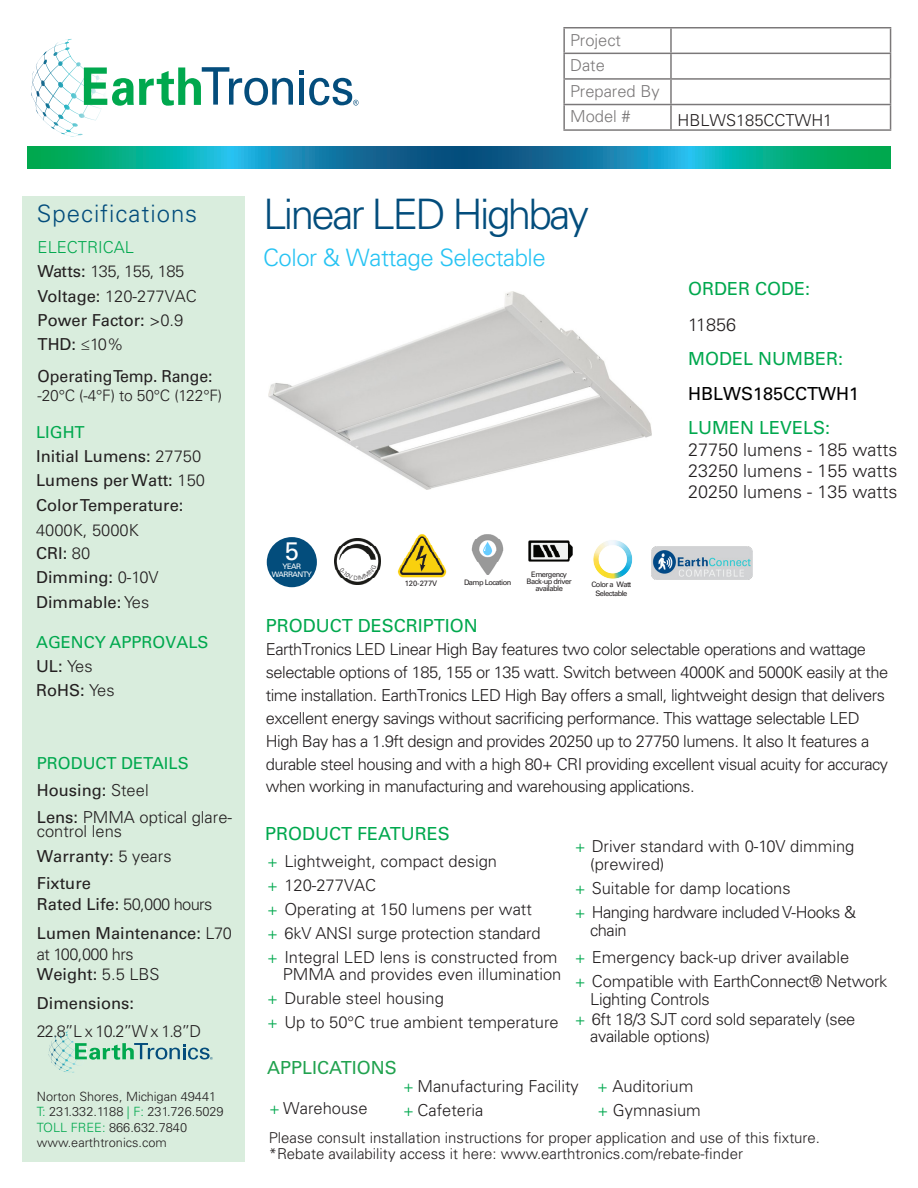
<style>
.page{position:relative;width:918px;height:1188px;background:#fff}
.page>*{position:absolute;margin:0;border:0;box-sizing:border-box;transform-origin:0 0}
.t1{font:300 42px "Univers LT Std";letter-spacing:-.06em;color:#034d7c}
.t2{font:25.5px "Univers LT Std";color:#fff}
.t3{font:300 24px "Univers LT Std";letter-spacing:-.02em;color:#27c3f3}
.t4{font:300 24px "Univers LT Std";letter-spacing:.04em;color:#034d7c}
.t5{font:18px "Univers LT Std";color:#00a84e}
.t6{font:300 18px/21px "Univers LT Std";color:#231f20;text-align:justify}
.t7{font:18px "Univers LT Std";color:#000}
.t8{font:18px "Univers LT Std";color:#21a24f}
.t9{font:300 16.5px/22.8px "Univers LT Std";letter-spacing:-.03em;color:#231f20}
.t10{font:300 16.5px/24px "Univers LT Std";color:#231f20}
.t11{font:16.5px/24.3px "Univers LT Std";color:#231f20}
.t12{font:16.5px/24px "Univers LT Std";color:#00a84e}
.t13{font:16.5px "Univers LT Std";color:#231f20;scale:.96 1}
.t14{font:300 16.5px "Univers LT Std";color:#221e1f}
.t15{font:300 15.75px "Univers LT Std";letter-spacing:-.01em;color:#231f20}
.t16{font:300 15px "Univers LT Std";color:#231f20}
.t17{font:300 12.75px/15.3px "Univers LT Std";color:#231f20}
.t18{font:7.65px "Univers LT Std";letter-spacing:-.01em;color:#231f20}
.t19{font:7.5px/9px "Univers LT Std";letter-spacing:-.07em;color:#231f20;text-align:center}
.t20{font:7.5px "Univers LT Std";letter-spacing:-.06em;color:#fff}
.s1{font-weight:300;color:#00a84e}
.s2{font-weight:300}
.s3{color:#00a84e}
.s4{color:#231f20}
.s5{font-weight:300;color:#231f20}
.s6{font-weight:400;color:#00a84e}
.s7{font-weight:400}
.s8{color:#00a84f}
</style>
<div class="page">
<div style="left:267px;top:537px;width:50px;height:50px;background:#034d7c;border-radius:50%"></div>
<div style="left:22px;top:197px;width:223px;height:965px;background:#d9eddd"></div>
<svg style="left:27px;top:146px;width:864px;height:22px;background:#0d9298"></svg>
<svg style="left:49px;top:1031px;width:19px;height:23px"></svg>
<svg style="left:75px;top:1043px;width:138px;height:17px"></svg>
<hr style="left:563px;top:27px;width:108px;height:2px;background:#231f20">
<hr style="left:563px;top:28px;width:2px;height:25px;background:#231f20">
<hr style="left:671px;top:27px;width:220px;height:2px;background:#231f20">
<hr style="left:670px;top:28px;width:2px;height:25px;background:#231f20">
<hr style="left:563px;top:53px;width:108px;height:1px;background:#231f20">
<hr style="left:563px;top:54px;width:2px;height:24px;background:#231f20">
<hr style="left:671px;top:53px;width:220px;height:1px;background:#231f20">
<hr style="left:670px;top:54px;width:2px;height:24px;background:#231f20">
<hr style="left:563px;top:78px;width:108px;height:2px;background:#231f20">
<hr style="left:563px;top:80px;width:2px;height:24px;background:#231f20">
<hr style="left:671px;top:78px;width:220px;height:2px;background:#231f20">
<hr style="left:670px;top:80px;width:2px;height:24px;background:#231f20">
<hr style="left:563px;top:104px;width:108px;height:1px;background:#231f20">
<hr style="left:563px;top:105px;width:2px;height:24px;background:#231f20">
<hr style="left:671px;top:104px;width:220px;height:1px;background:#231f20">
<hr style="left:670px;top:105px;width:2px;height:24px;background:#231f20">
<svg style="left:890px;top:28px;width:1px;height:101px"></svg>
<hr style="left:563px;top:129px;width:108px;height:2px;background:#231f20">
<hr style="left:671px;top:129px;width:220px;height:2px;background:#231f20">
<svg style="left:32px;top:39px;width:39px;height:53px"></svg>
<svg style="left:84px;top:67px;width:209px;height:39px"></svg>
<svg style="left:299px;top:70px;width:59px;height:36px"></svg>
<img style="left:398px;top:534px;width:49px;height:44px">
<img style="left:334px;top:538px;width:46px;height:46px">
<img style="left:471px;top:534px;width:33px;height:41px">
<img style="left:528px;top:540px;width:45px;height:22px">
<img style="left:651px;top:546px;width:101px;height:33px">
<img style="left:593px;top:540px;width:40px;height:39px">
<img style="left:269px;top:292px;width:383px;height:198px">
<svg style="left:340px;top:565px;width:37px;height:15px"></svg>
<p class="t4" style="left:37px;top:199px;width:162px">Specifications</p>
<p class="t11" style="left:38px;top:235px;width:161px"><span class="s1">ELECTRICAL<br></span>Watts: <span class="s2">135, 155, 185<br></span>Voltage: <span class="s2">120-277VAC<br></span>Power Factor: <span class="s2">&gt;0.9<br></span>THD: <span class="s2">≤10%</span></p>
<p class="t13" style="left:38px;top:366px;width:184px">Operating Temp. Range:</p>
<p class="t15" style="left:38px;top:386px;width:186px">-20°C (-4°F) to 50°C (122°F)</p>
<p class="t11" style="left:36px;top:420px;width:170px"><span class="s3">LIGHT<br></span>Initial Lumens: <span class="s2">27750<br></span>Lumens per Watt: <span class="s2">150<br></span>Color Temperature:<br><span class="s2">4000K, 5000K<br></span>CRI: <span class="s2">80<br></span>Dimming: <span class="s2">0-10V<br></span>Dimmable: <span class="s2">Yes</span></p>
<p class="t12" style="left:36px;top:631px;width:174px">AGENCY APPROVALS<br><span class="s4">UL:</span> <span class="s5">Yes<br></span><span class="s4">RoHS:</span> <span class="s5">Yes</span></p>
<p class="t10" style="left:37px;top:749px;width:197px;line-height:27px"><span class="s6">PRODUCT DETAILS<br></span><span class="s7">Housing:</span> Steel<br><span class="s7">Lens:</span> PMMA optical glare-</p>
<p class="t10" style="left:37px;top:818px;width:136px;line-height:26.2px">control lens<br><span class="s7">Warranty:</span> 5 years<br><span class="s7">Fixture</span></p>
<p class="t11" style="left:37px;top:890px;width:196px;line-height:29px">Rated Life: <span class="s2">50,000 hours<br></span>Lumen Maintenance: <span class="s2">L70</span></p>
<p class="t9" style="left:37px;top:944px;width:124px;line-height:19.8px">at 100,000 hrs<br><span class="s7">Weight:</span> 5.5 LBS</p>
<p class="t9" style="left:37px;top:988px;width:166px;line-height:28.7px"><span class="s7">Dimensions:<br></span>22.8”L x 10.2”W x 1.8”D</p>
<p class="t17" style="left:37px;top:1089px;width:188px">Norton Shores, Michigan 49441<br><span class="s3">T:</span> 231.332.1188 <span class="s3">| F:</span> 231.726.5029<br><span class="s3">TOLL FREE:</span> 866.632.7840 www.earthtronics.com</p>
<p class="t10" style="left:570px;top:27px;width:91px;line-height:25.7px">Project<br>Date<br>Prepared By<br>Model #</p>
<p class="t14" style="left:677px;top:110px;width:156px">HBLWS185CCTWH1</p>
<p class="t1" style="left:263px;top:189px;width:327px">Linear LED Highbay</p>
<p class="t3" style="left:263px;top:243px;width:284px">Color &amp; Wattage Selectable</p>
<p class="t2" style="left:285px;top:536px;width:16px">5</p>
<p class="t20" style="left:283px;top:562px;width:20px">YEAR</p>
<p class="t20" style="left:272px;top:570px;width:42px">WARRANTY</p>
<p class="t19" style="left:531px;top:570px;width:37px">Emergency</p>
<p class="t19" style="left:527px;top:577px;width:47px">Back-up driver</p>
<p class="t19" style="left:535px;top:584px;width:29px">available</p>
<p class="t19" style="left:464px;top:578px;width:49px">Damp Location</p>
<p class="t18" style="left:405px;top:578px;width:34px">120-277V</p>
<p class="t19" style="left:592px;top:580px;width:41px">Color a Watt<br>Selectable</p>
<p class="t5" style="left:688px;top:278px;width:124px">ORDER CODE:</p>
<p class="t6" style="left:688px;top:314px;width:49px">11856</p>
<p class="t5" style="left:688px;top:348px;width:157px">MODEL NUMBER:</p>
<p class="t7" style="left:688px;top:383px;width:173px">HBLWS185CCTWH1</p>
<p class="t5" style="left:688px;top:417px;width:144px">LUMEN LEVELS:</p>
<p class="t6" style="left:688px;top:439px;width:211px">27750 lumens - 185 watts 23250 lumens - 155 watts 20250 lumens - 135 watts</p>
<p class="t5" style="left:266px;top:615px;width:214px">PRODUCT DESCRIPTION</p>
<p class="t9" style="left:266px;top:638px;width:624px">EarthTronics LED Linear High Bay features two color selectable operations and wattage selectable options of 185, 155 or 135 watt. Switch between 4000K and 5000K easily at the time installation. EarthTronics LED High Bay offers a small, lightweight design that delivers excellent energy savings without sacrificing performance. This wattage selectable LED High Bay has a 1.9ft design and provides 20250 up to 27750 lumens. It also It features a durable steel housing and with a high 80+ CRI providing excellent visual acuity for accuracy when working in manufacturing and warehousing applications.</p>
<p class="t5" style="left:265px;top:823px;width:186px">PRODUCT FEATURES</p>
<p class="t10" style="left:590px;top:837px;width:266px;line-height:18px;text-indent:-15px"><span class="s3">+</span> Driver standard with 0-10V dimming (prewired)</p>
<p class="t9" style="left:575px;top:876px;width:283px;line-height:24px"><span class="s3">+</span> Suitable for damp locations<br><span class="s3">+</span> Hanging hardware included V-Hooks &amp;</p>
<p class="t10" style="left:575px;top:917px;width:276px;line-height:27px;text-indent:15px">chain<br><span class="s3">+</span> Emergency back-up driver available</p>
<p class="t9" style="left:590px;top:973px;width:299px;line-height:17.2px;text-indent:-15px"><span class="s3">+</span> Compatible with EarthConnect® Network<br>Lighting Controls</p>
<p class="t9" style="left:590px;top:1010px;width:267px;line-height:17.2px;text-indent:-15px"><span class="s3">+</span> 6ft 18/3 SJT cord sold separately (see available options)</p>
<p class="t10" style="left:267px;top:849px;width:292px"><span class="s3">+</span> Lightweight, compact design<br><span class="s3">+</span> 120-277VAC<br><span class="s3">+</span> Operating at 150 lumens per watt<br><span class="s3">+</span> 6kV ANSI surge protection standard<br><span class="s3">+</span> Integral LED lens is constructed from</p>
<p class="t10" style="left:267px;top:963px;width:296px;text-indent:15px">PMMA and provides even illumination <span class="s3">+</span> Durable steel housing<br><span class="s3">+</span> Up to 50°C true ambient temperature</p>
<p class="t8" style="left:267px;top:1057px;width:131px">APPLICATIONS</p>
<p class="t10" style="left:269px;top:1097px;width:100px"><span class="s3">+</span> Warehouse</p>
<p class="t10" style="left:403px;top:1074px;width:292px"><span class="s3">+</span> Manufacturing Facility <span class="s8">+</span> Auditorium <span class="s3">+</span> Cafeteria</p>
<p class="t10" style="left:597px;top:1098px;width:105px"><span class="s8">+</span> Gymnasium</p>
<p class="t16" style="left:269px;top:1129px;width:553px">Please consult installation instructions for proper application and use of this fixture.</p>
<p class="t16" style="left:269px;top:1145px;width:476px">*Rebate availability access it here: www.earthtronics.com/rebate-finder</p>
</div>
